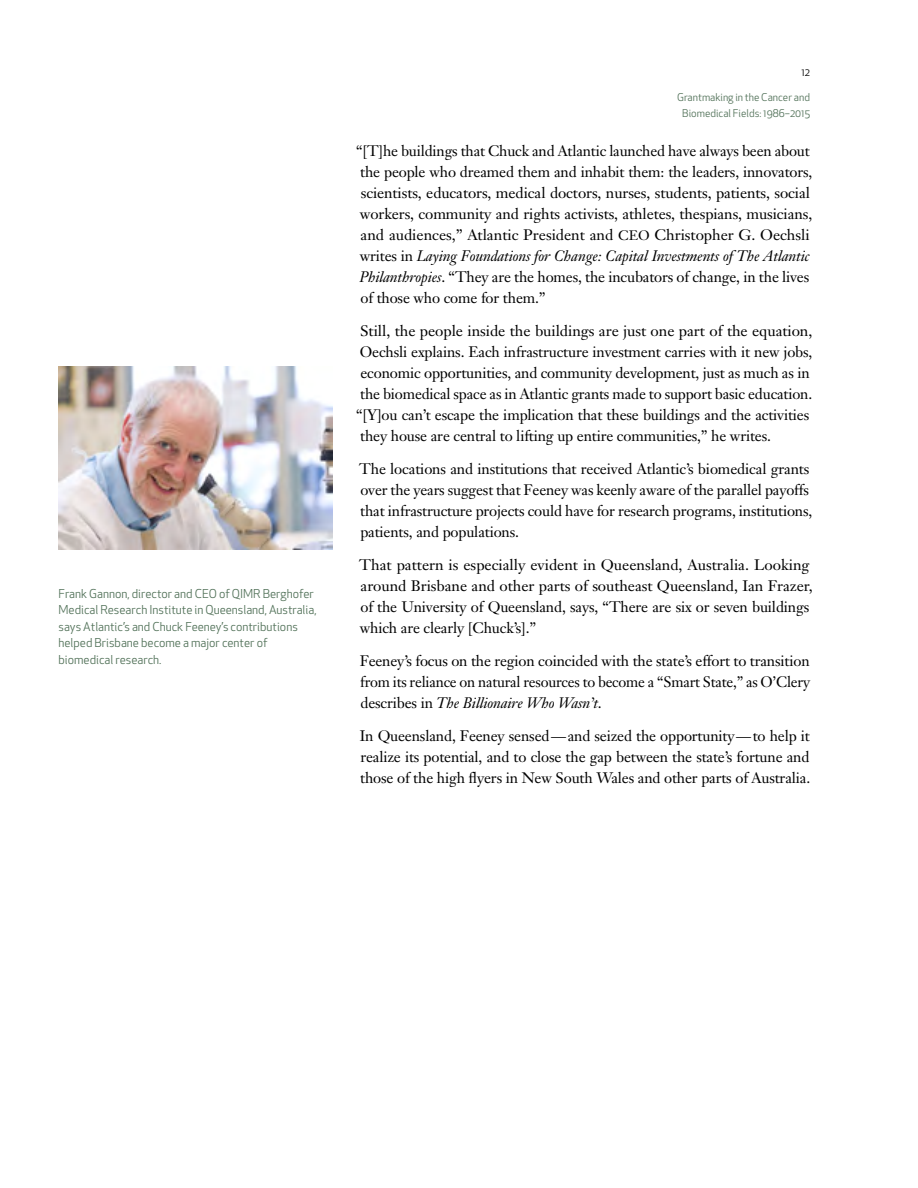
<style>
.page{position:relative;width:918px;height:1188px;background:#fff}
.page>*{position:absolute;margin:0;border:0;box-sizing:border-box;transform-origin:0 0}
.t1{font:15px/21px "Janson Text";letter-spacing:-.01em;color:#000}
.t2{font:12px/16.5px "Apex New";color:#517158}
.t3{font:10.5px/16.5px "Apex New";color:#517158;text-align:center}
.t4{font:10.5px "Apex New";color:#000}
.s1{font-size:13.5px}
.s2{font-style:italic}
</style>
<div class="page">
<img style="left:58px;top:367px;width:275px;height:183px">
<p class="t2" style="left:58px;top:585px;width:260px">Frank Gannon, director and CEO of QIMR Berghofer Medical Research Institute in Queensland, Australia, says Atlantic’s and Chuck Feeney’s contributions helped Brisbane become a major center of biomedical research.</p>
<p class="t4" style="left:801px;top:66px;width:10px">12</p>
<p class="t3" style="left:677px;top:88px;width:134px">Grantmaking in the Cancer and<br>Biomedical Fields: 1986–2015</p>
<p class="t1" style="left:356px;top:140px;width:458px">“[T]he buildings that Chuck and Atlantic launched have always been about the people who dreamed them and inhabit them: the leaders, innovators, scientists, educators, medical doctors, nurses, students, patients, social workers, community and rights activists, athletes, thespians, musicians, and audiences,” Atlantic President and <span class="s1">CEO</span> Christopher G. Oechsli writes in <span class="s2">Laying Foundations for Change: Capital Investments of The Atlantic Philanthropies</span>. “They are the homes, the incubators of change, in the lives of those who come for them.”</p>
<p class="t1" style="left:356px;top:320px;width:458px">Still, the people inside the buildings are just one part of the equation, Oechsli explains. Each infrastructure investment carries with it new jobs, economic opportunities, and community development, just as much as in the biomedical space as in Atlantic grants made to support basic education. “[Y]ou can’t escape the implication that these buildings and the activities they house are central to lifting up entire communities,” he writes.</p>
<p class="t1" style="left:359px;top:458px;width:455px">The locations and institutions that received Atlantic’s biomedical grants over the years suggest that Feeney was keenly aware of the parallel payoffs that infrastructure projects could have for research programs, institutions, patients, and populations.</p>
<p class="t1" style="left:359px;top:554px;width:455px">That pattern is especially evident in Queensland, Australia. Looking around Brisbane and other parts of southeast Queensland, Ian Frazer, of the University of Queensland, says, “There are six or seven buildings which are clearly [Chuck’s].”</p>
<p class="t1" style="left:360px;top:650px;width:452px;text-align:justify">Feeney’s focus on the region coincided with the state’s effort to transition from its reliance on natural resources to become a “Smart State,” as O’Clery describes in <span class="s2">The Billionaire Who Wasn’t</span>.</p>
<p class="t1" style="left:360px;top:725px;width:452px;text-align:justify">In Queensland, Feeney sensed—and seized the opportunity—to help it realize its potential, and to close the gap between the state’s fortune and those of the high flyers in New South Wales and other parts of Australia.</p>
</div>
